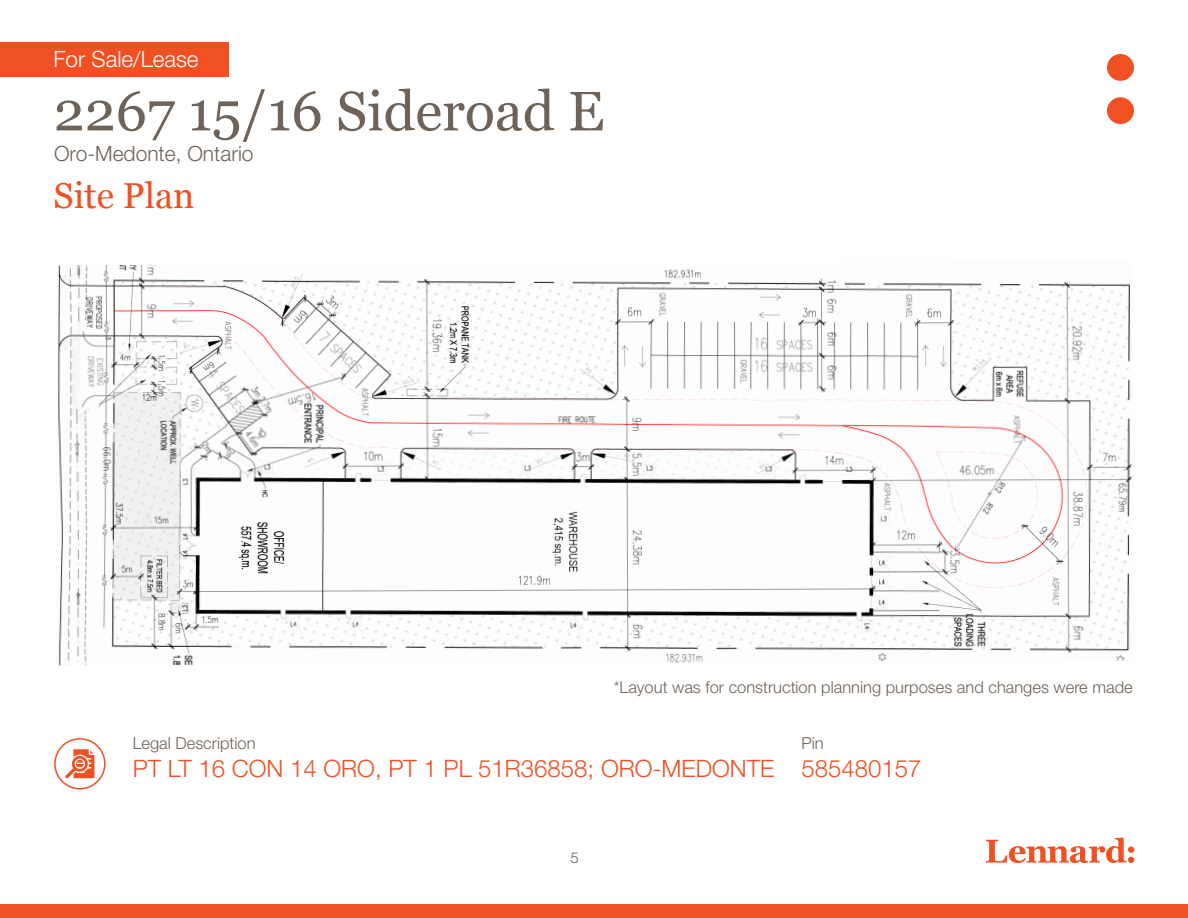
<style>
.page{position:relative;width:1188px;height:918px;background:#fff}
.page>*{position:absolute;margin:0;border:0;box-sizing:border-box;transform-origin:0 0}
.t1{font:55.5px "Georgia";color:#6f6359}
.Heading_3{font:36px "Georgia";color:#f05022}
.Paragraph{font:300 24px "Helvetica Neue LT Std";color:#f05022}
.Header_3{font:300 24px "Helvetica Neue LT Std";color:#f05022}
.t2{font:300 22.5px "Helvetica Neue LT Std";color:#fff}
.t3{font:300 21px "Helvetica Neue LT Std";color:#6f6359}
.Small_Text{font:300 16.5px "Helvetica Neue LT Std";color:#6f6359}
.t4{font:300 15px "Helvetica Neue LT Std";color:#6f6359}
</style>
<div class="page">
<div style="left:0;top:904px;width:1188px;height:14px;background:#f05022"></div>
<svg style="left:1107px;top:54px;width:27px;height:70px"></svg>
<div style="left:0;top:42px;width:229px;height:34px;background:#f05022"></div>
<svg style="left:986px;top:838px;width:148px;height:25px"></svg>
<img style="left:58px;top:265px;width:1074px;height:400px">
<div style="left:54px;top:738px;width:52px;height:51px;border:2px solid #f05022;border-radius:50%"></div>
<svg style="left:65px;top:749px;width:29px;height:29px"></svg>
<h3 class="t2" style="left:54px;top:45px;width:147px">For Sale/Lease</h3>
<h1 class="t1" style="left:54px;top:71px;width:552px">2267 15/16 Sideroad E</h1>
<p class="t3" style="left:54px;top:140px;width:201px">Oro-Medonte, Ontario</p>
<p class="Heading_3" style="left:54px;top:169px;width:142px">Site Plan</p>
<p class="Small_Text" style="left:614px;top:677px;width:520px">*Layout was for construction planning purposes and changes were made</p>
<p class="Small_Text" style="left:133px;top:733px;width:124px">Legal Description</p>
<p class="Paragraph" style="left:133px;top:754px;width:643px">PT LT 16 CON 14 ORO, PT 1 PL 51R36858; ORO-MEDONTE</p>
<p class="Small_Text" style="left:801px;top:733px;width:24px">Pin</p>
<p class="Header_3" style="left:801px;top:754px;width:122px">585480157</p>
<p class="t4" style="left:570px;top:849px;width:10px">5</p>
</div>
